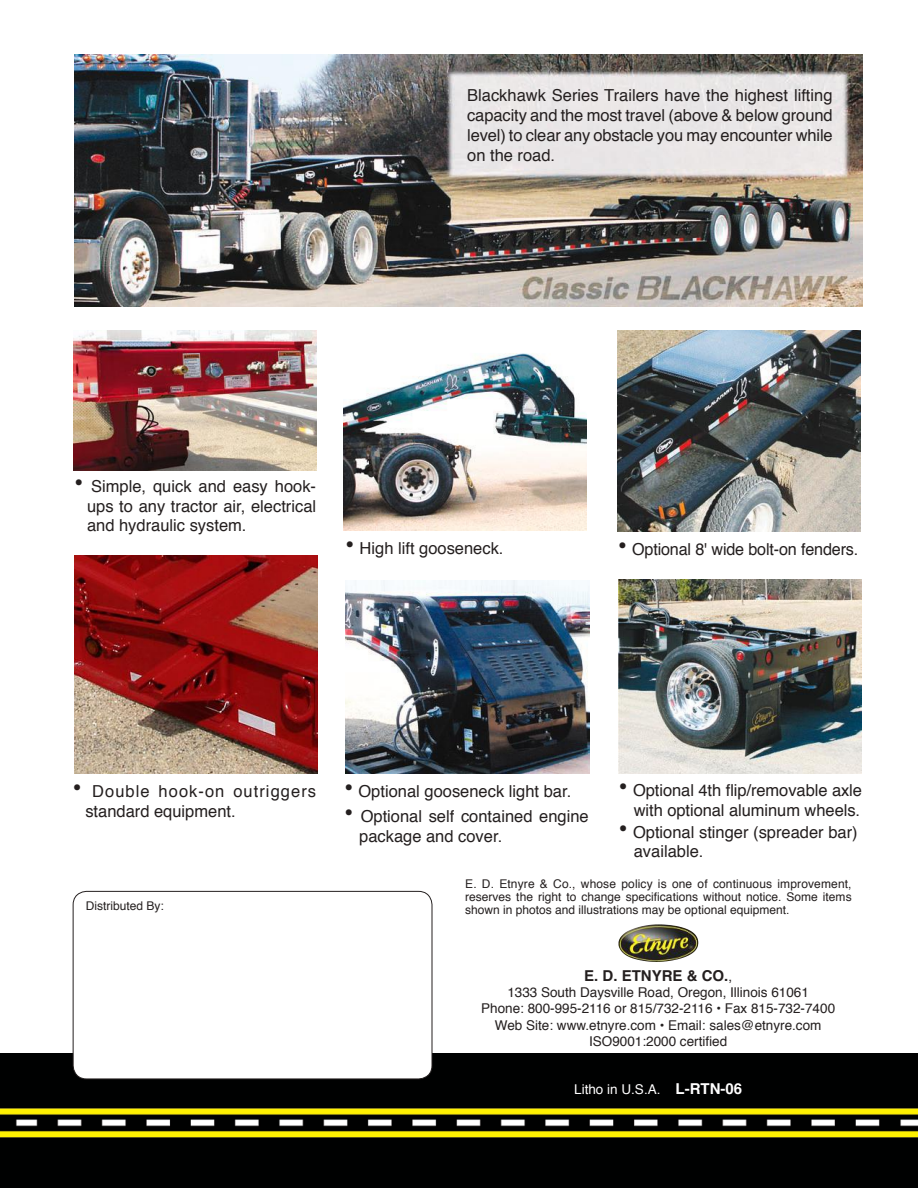
<style>
.page{position:relative;width:918px;height:1188px;background:#fff}
.page>*{position:absolute;margin:0;border:0;box-sizing:border-box;transform-origin:0 0}
.t1{font:16.5px/19.5px "Helvetica";color:#241f1f}
.t2{font:16.5px/19.5px "Helvetica";letter-spacing:.065em;color:#241f1f}
.t3{font:700 15px "Helvetica";color:#241f1f}
.t4{font:13.5px/16.2px "Helvetica";color:#241f1f;text-align:center}
.t5{font:13.5px "Helvetica";color:#fff}
.t6{font:12px/12.8px "Helvetica";color:#241f1f}
.s1{font-size:27px}
.s2{font-weight:400;font-size:13.5px}
.s3{font-weight:700;font-size:15px}
</style>
<div class="page">
<img style="left:0;top:1054px;width:918px;height:134px">
<div style="left:73px;top:891px;width:359px;height:188px;background:#fff;border-radius:14px"></div>
<div style="left:73px;top:891px;width:359px;height:188px;border:1px solid #241f1f;border-radius:14px"></div>
<img style="left:75px;top:54px;width:787px;height:253px">
<img style="left:346px;top:580px;width:244px;height:193px">
<img style="left:344px;top:353px;width:242px;height:178px">
<img style="left:75px;top:555px;width:243px;height:218px">
<img style="left:619px;top:924px;width:42px;height:31px">
<img style="left:619px;top:579px;width:243px;height:194px">
<img style="left:618px;top:330px;width:243px;height:201px">
<img style="left:74px;top:330px;width:243px;height:141px">
<p class="t1" style="left:467px;top:85px;width:367px;text-align:justify">Blackhawk Series Trailers have the highest lifting capacity and the most travel (above &amp; below ground level) to clear any obstacle you may encounter while on the road.</p>
<p class="t1" style="left:87px;top:476px;width:231px;text-align:justify;text-indent:-13px"><span class="s1">•</span> Simple, quick and easy hook&shy;ups to any tractor air, electrical and hydraulic system.</p>
<p class="t1" style="left:345px;top:538px;width:160px"><span class="s1">•</span> High lift gooseneck.</p>
<p class="t1" style="left:618px;top:539px;width:242px"><span class="s1">•</span> Optional 8' wide bolt-on fenders.</p>
<p class="t2" style="left:85px;top:781px;width:232px;text-indent:-13px"><span class="s1">•</span> Double hook-on outriggers standard equipment.</p>
<p class="t1" style="left:344px;top:781px;width:229px"><span class="s1">•</span> Optional gooseneck light bar.</p>
<p class="t1" style="left:359px;top:806px;width:231px;text-indent:-15px"><span class="s1">•</span> Optional self contained engine package and cover.</p>
<p class="t1" style="left:619px;top:780px;width:245px;text-align:right"><span class="s1">•</span> Optional 4th flip/removable axle with optional aluminum wheels.</p>
<p class="t1" style="left:634px;top:822px;width:225px;text-indent:-15px"><span class="s1">•</span> Optional stinger (spreader bar) available.</p>
<p class="t6" style="left:465px;top:878px;width:388px">E. D. Etnyre &amp; Co., whose policy is one of continuous improvement, reserves the right to change specifications without notice. Some items</p>
<p class="t6" style="left:86px;top:899px;width:80px">Distributed By:</p>
<p class="t6" style="left:465px;top:903px;width:326px">shown in photos and illustrations may be optional equipment.</p>
<p class="t3" style="left:584px;top:962px;width:149px">E. D. ETNYRE &amp; CO.<span class="s2">,</span></p>
<p class="t4" style="left:481px;top:984px;width:355px">1333 South Daysville Road, Oregon, Illinois 61061<br>Phone: 800-995-2116 or 815/732-2116 • Fax 815-732-7400<br>Web Site: www.etnyre.com • Email: sales@etnyre.com ISO9001:2000 certified</p>
<p class="t5" style="left:574px;top:1078px;width:169px">Litho in U.S.A. <span class="s3">L-RTN-06</span></p>
</div>
